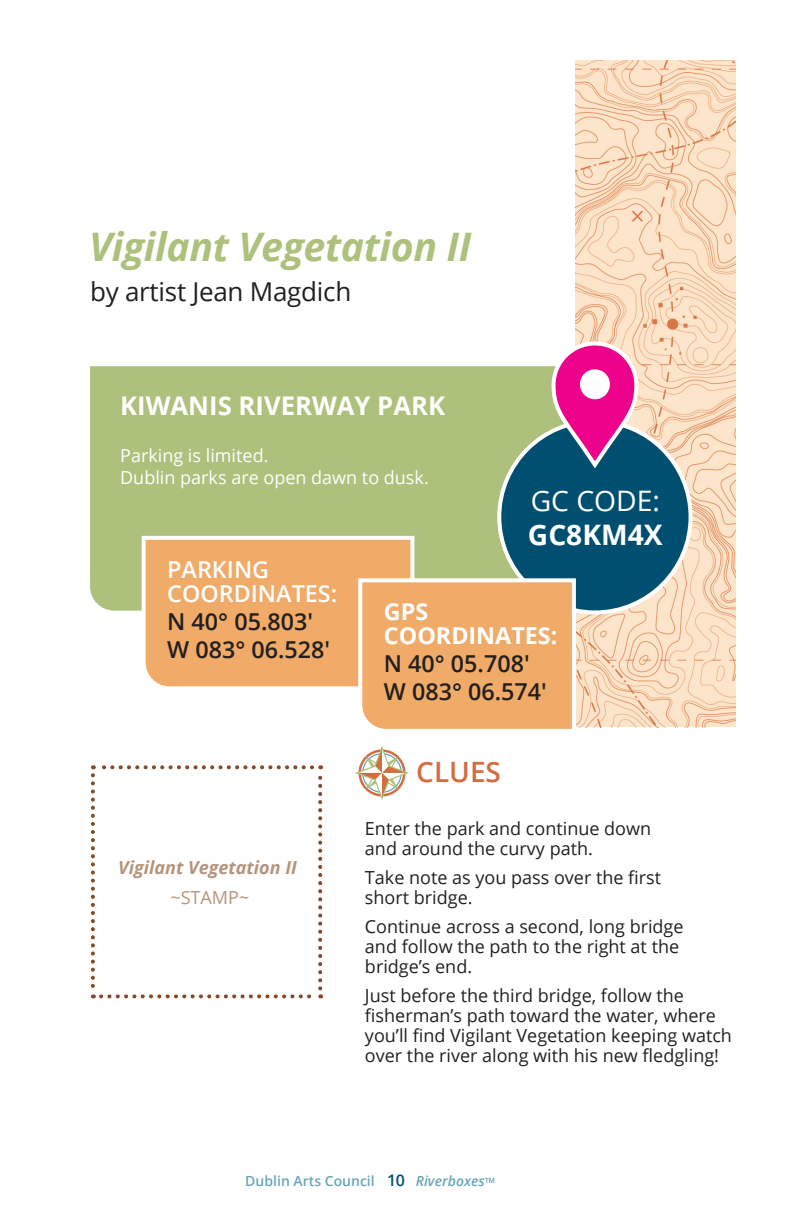
<style>
.page{position:relative;width:792px;height:1224px;background:#fff}
.page>*{position:absolute;margin:0;border:0;box-sizing:border-box;transform-origin:0 0}
.List_Paragraph{font:italic 700 39.4px "Open Sans";letter-spacing:-.01em;color:#adc07c}
.List_Paragraph-2{font:28.2px "Open Sans";color:#fff}
.List_Paragraph-3{font:700 28.2px "Open Sans";color:#fff}
.List_Paragraph-4{font:600 28px "Open Sans";color:#d36d3f}
.List_Paragraph-5{font:26px "Open Sans";letter-spacing:-.01em;color:#231f20}
.List_Paragraph-6{font:700 25.6px "Open Sans";color:#fff}
.List_Paragraph-7{font:600 23.4px/28px "Open Sans";color:#231f20}
.List_Paragraph-8{font:600 23.4px/24px "Open Sans";color:#fff}
.List_Paragraph-9{font:700 23.4px/24px "Open Sans";color:#fff}
.List_Paragraph-10{font:18px/20px "Open Sans";color:#231f20}
.List_Paragraph-11{font:18px/21.6px "Open Sans";color:#fff}
.t1{font:italic 700 18px "Open Sans";color:#b6947c}
.t2{font:18px "Open Sans";color:#b6947c}
.t3{font:600 14px "Open Sans";color:#69a5b7}
.s1{font-size:16px;color:#004f70}
.s2{font-style:italic}
.s3{font-weight:400}
</style>
<div class="page">
<img style="left:575px;top:60px;width:161px;height:667px">
<svg style="left:91px;top:765px;width:231px;height:233px"></svg>
<div style="left:90px;top:366px;width:460px;height:245px;background:#adc07c"></div>
<div style="left:499px;top:421px;width:192px;height:191px;background:#004f70;border-radius:50%"></div>
<svg style="left:140px;top:534px;width:276px;height:153px;background:#eeb071"></svg>
<svg style="left:355px;top:746px;width:54px;height:54px"></svg>
<svg style="left:356px;top:576px;width:222px;height:153px;background:#eeb072"></svg>
<svg style="left:550px;top:340px;width:90px;height:129px"></svg>
<div style="left:580px;top:369px;width:30px;height:30px;background:#fff;border-radius:50%"></div>
<p class="List_Paragraph" style="left:89px;top:219px;width:384px">Vigilant Vegetation II</p>
<p class="List_Paragraph-5" style="left:90px;top:274px;width:263px">by artist Jean Magdich</p>
<p class="List_Paragraph-6" style="left:120px;top:387px;width:326px">KIWANIS RIVERWAY PARK</p>
<p class="List_Paragraph-11" style="left:120px;top:444px;width:310px">Parking is limited.<br>Dublin parks are open dawn to dusk.</p>
<p class="List_Paragraph-2" style="left:531px;top:481px;width:131px">GC CODE:</p>
<p class="List_Paragraph-3" style="left:528px;top:515px;width:136px">GC8KM4X</p>
<p class="List_Paragraph-8" style="left:167px;top:557px;width:171px">PARKING<br>COORDINATES:</p>
<p class="List_Paragraph-7" style="left:167px;top:607px;width:147px">N 40° 05.803'</p>
<p class="List_Paragraph-7" style="left:167px;top:635px;width:164px">W 083° 06.528'</p>
<p class="t1" style="left:118px;top:855px;width:180px">Vigilant Vegetation II</p>
<p class="t2" style="left:170px;top:885px;width:80px">~STAMP~</p>
<p class="List_Paragraph-9" style="left:384px;top:599px;width:175px">GPS<br>COORDINATES:</p>
<p class="List_Paragraph-7" style="left:384px;top:650px;width:164px">N 40° 05.708'<br>W 083° 06.574'</p>
<p class="List_Paragraph-4" style="left:416px;top:753px;width:86px">CLUES</p>
<p class="List_Paragraph-10" style="left:365px;top:818px;width:288px">Enter the park and continue down and around the curvy path.</p>
<p class="List_Paragraph-10" style="left:365px;top:867px;width:298px">Take note as you pass over the first short bridge.</p>
<p class="List_Paragraph-10" style="left:365px;top:916px;width:320px">Continue across a second, long bridge and follow the path to the right at the bridge’s end.</p>
<p class="List_Paragraph-10" style="left:365px;top:985px;width:369px">Just before the third bridge, follow the fisherman’s path toward the water, where you’ll find Vigilant Vegetation keeping watch over the river along with his new fledgling!</p>
<p class="t3" style="left:245px;top:1171px;width:252px">Dublin Arts Council <span class="s1">10</span> <span class="s2">Riverboxes</span><span class="s3">™</span></p>
</div>
